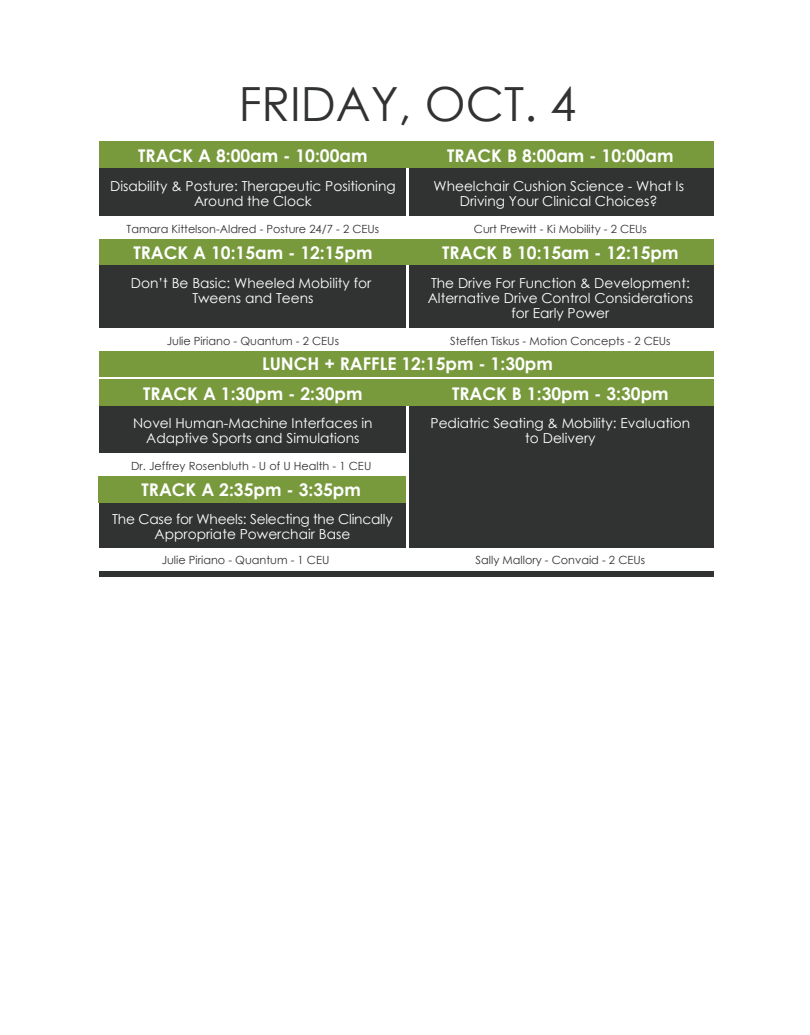
<style>
.page{position:relative;width:810px;height:1035px;background:#fff}
.page>*{position:absolute;margin:0;border:0;box-sizing:border-box;transform-origin:0 0}
.t1{font:47.12px "Century Gothic";color:#313232}
.t2{font:700 17.5px/29.4px "Century Gothic";color:#fff}
.t3{font:13.75px/15px "Century Gothic";color:#fff;text-align:center}
.t4{font:11.25px "Century Gothic";color:#313232}
</style>
<div class="page">
<div style="left:99px;top:142px;width:615px;height:435px;background:#313232"></div>
<hr style="left:406px;top:136px;width:3px;height:421px;background:#fff">
<div style="left:99px;top:239px;width:615px;height:26px;background:#789a3d"></div>
<div style="left:99px;top:142px;width:615px;height:26px;background:#789a3d"></div>
<div style="left:90px;top:216px;width:642px;height:23px;background:#fff"></div>
<div style="left:85px;top:328px;width:642px;height:23px;background:#fff"></div>
<div style="left:99px;top:351px;width:615px;height:26px;background:#789a3d"></div>
<hr style="left:43px;top:377px;width:723px;height:3px;background:#fff">
<div style="left:99px;top:380px;width:615px;height:26px;background:#789a3d"></div>
<div style="left:84px;top:453px;width:324px;height:23px;background:#fff"></div>
<div style="left:99px;top:476px;width:307px;height:26px;background:#789a3d"></div>
<div style="left:85px;top:548px;width:642px;height:23px;background:#fff"></div>
<h1 class="t1" style="left:239px;top:71px;width:339px">FRIDAY, OCT. 4</h1>
<p class="t2" style="left:138px;top:140px;width:231px">TRACK A 8:00am - 10:00am</p>
<p class="t2" style="left:447px;top:140px;width:228px">TRACK B 8:00am - 10:00am</p>
<p class="t3" style="left:434px;top:179px;width:252px">Wheelchair Cushion Science - What Is<br>Driving Your Clinical Choices?</p>
<p class="t4" style="left:127px;top:221px;width:254px">Tamara Kittelson-Aldred - Posture 24/7 - 2 CEUs</p>
<p class="t4" style="left:474px;top:221px;width:175px">Curt Prewitt - Ki Mobility - 2 CEUs</p>
<p class="t3" style="left:110px;top:179px;width:287px">Disability &amp; Posture: Therapeutic Positioning<br>Around the Clock</p>
<p class="t2" style="left:133px;top:237px;width:241px">TRACK A 10:15am - 12:15pm</p>
<p class="t2" style="left:442px;top:237px;width:238px">TRACK B 10:15am - 12:15pm</p>
<p class="t3" style="left:131px;top:276px;width:242px">Don’t Be Basic: Wheeled Mobility for<br>Tweens and Teens</p>
<p class="t3" style="left:428px;top:276px;width:267px">The Drive For Function &amp; Development:<br>Alternative Drive Control Considerations for Early Power</p>
<p class="t4" style="left:167px;top:333px;width:174px">Julie Piriano - Quantum - 2 CEUs</p>
<p class="t4" style="left:450px;top:333px;width:222px">Steffen Tiskus - Motion Concepts - 2 CEUs</p>
<p class="t2" style="left:143px;top:349px;width:411px;text-indent:119px">LUNCH + RAFFLE 12:15pm - 1:30pm<br>TRACK A 1:30pm - 2:30pm</p>
<p class="t2" style="left:452px;top:378px;width:218px">TRACK B 1:30pm - 3:30pm</p>
<p class="t3" style="left:133px;top:416px;width:241px">Novel Human-Machine Interfaces in<br>Adaptive Sports and Simulations</p>
<p class="t3" style="left:431px;top:416px;width:261px">Pediatric Seating &amp; Mobility: Evaluation to Delivery</p>
<p class="t4" style="left:131px;top:458px;width:242px">Dr. Jeffrey Rosenbluth - U of U Health - 1 CEU</p>
<p class="t2" style="left:142px;top:475px;width:221px">TRACK A 2:35pm - 3:35pm</p>
<p class="t3" style="left:112px;top:512px;width:282px">The Case for Wheels: Selecting the Clincally<br>Appropriate Powerchair Base</p>
<p class="t4" style="left:162px;top:552px;width:169px">Julie Piriano - Quantum - 1 CEU</p>
<p class="t4" style="left:476px;top:552px;width:171px">Sally Mallory - Convaid - 2 CEUs</p>
</div>
